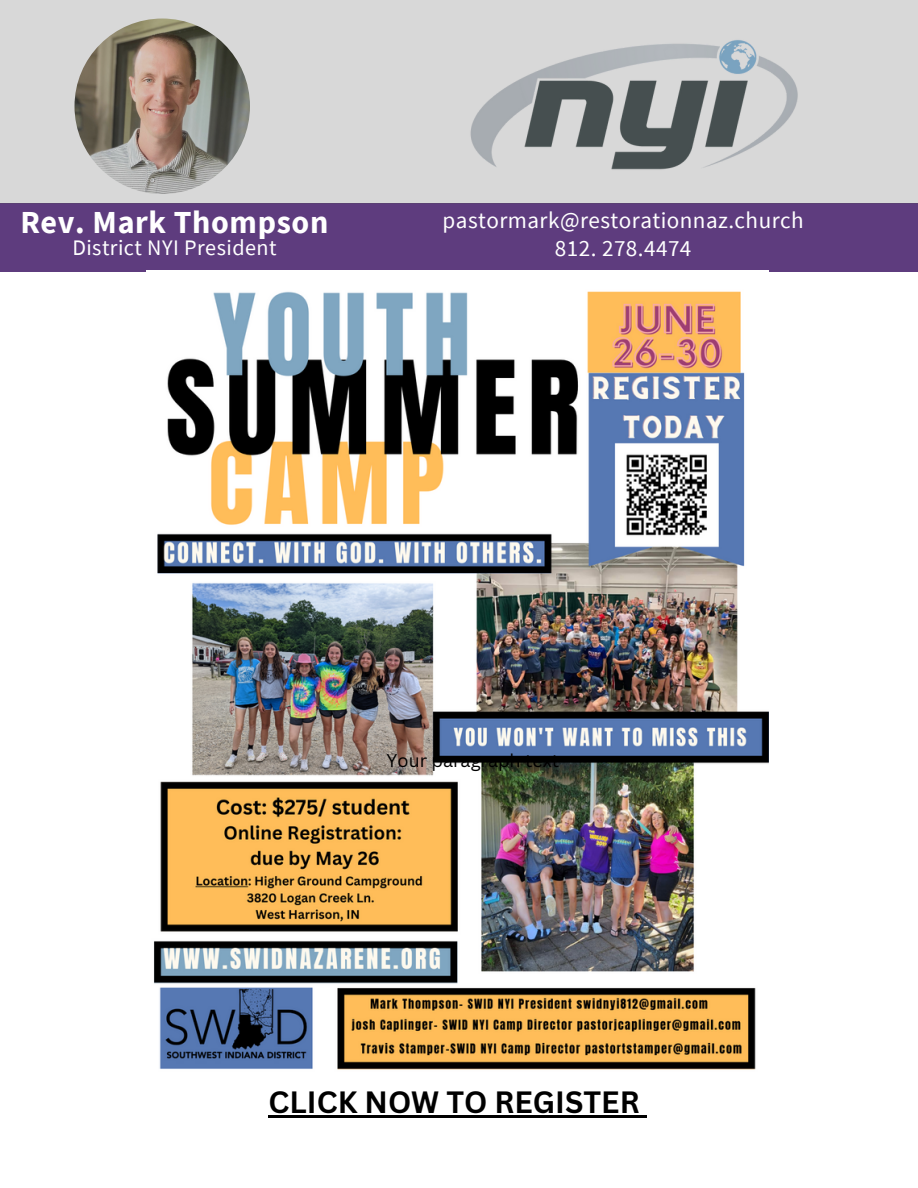
<style>
.page{position:relative;width:918px;height:1188px;background:#fff}
.page>*{position:absolute;margin:0;border:0;box-sizing:border-box;transform-origin:0 0}
.t1{font:700 32.1px "Source Sans Pro";letter-spacing:.02em;color:#fff}
.t2{font:700 30px "Canva Sans";color:#000}
.t3{font:23.1px/27.8px "Source Sans Pro";letter-spacing:.02em;color:#fff;text-align:center}
.t4{font:22.2px "Source Sans Pro";letter-spacing:.02em;color:#fff}
.t5{font:18px "Canva Sans";color:#000}
</style>
<div class="page">
<div style="left:0;top:203px;width:918px;height:68px;background:#5e3c7e"></div>
<svg style="left:0;top:0;width:918px;height:203px;background:#c3c2c1"></svg>
<img style="left:154px;top:291px;width:615px;height:779px">
<hr style="left:269px;top:1115px;width:371px;height:3px;background:#000">
<svg style="left:640px;top:1115px;width:7px;height:3px"></svg>
<h1 class="t1" style="left:20px;top:202px;width:309px">Rev. Mark Thompson</h1>
<p class="t4" style="left:72px;top:233px;width:206px">District NYI President</p>
<p class="t3" style="left:443px;top:206px;width:363px">pastormark@restorationnaz.church<br>812. 278.4474</p>
<p class="t5" style="left:387px;top:747px;width:174px">Your paragraph text</p>
<p class="t2" style="left:269px;top:1081px;width:373px">CLICK NOW TO REGISTER</p>
</div>
